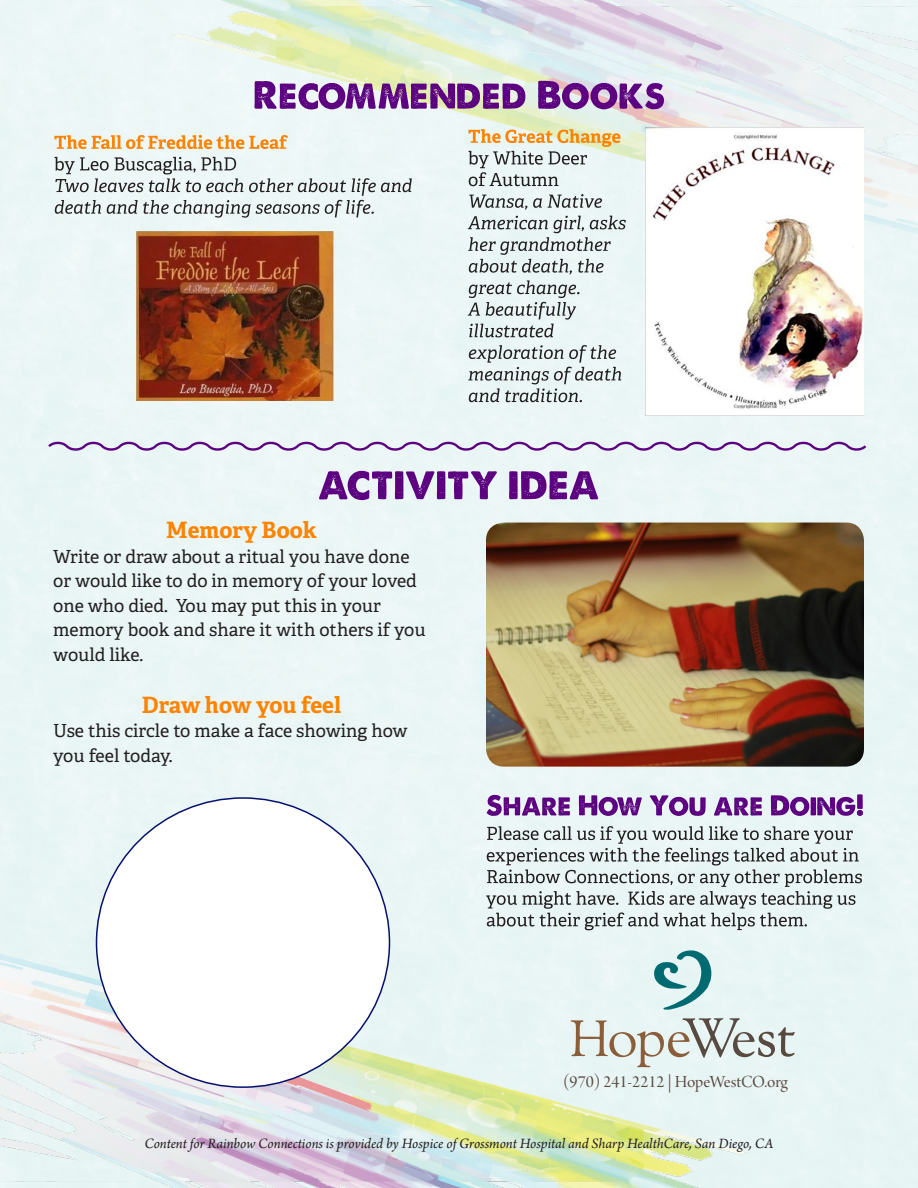
<style>
.page{position:relative;width:918px;height:1188px;background:#eaf6f6}
.page>*{position:absolute;margin:0;border:0;box-sizing:border-box;transform-origin:0 0}
.t1{font:700 22.5px "Adelle";color:#fd8400}
.t2{font:18px/24.6px "Adelle";color:#231f20}
.t3{font:18px "Arno Pro Display";color:#594a41}
.t4{font:italic 15px "Arno Pro";letter-spacing:-.005em;color:#231f20}
</style>
<div class="page">
<img style="left:0;top:953px;width:888px;height:235px">
<img style="left:32px;top:0;width:886px;height:235px">
<svg style="left:468px;top:345px;width:153px;height:57px;background:#c6cecf"></svg>
<svg style="left:468px;top:216px;width:158px;height:121px;background:#ccd5d5"></svg>
<svg style="left:469px;top:194px;width:133px;height:16px;background:#bcc4c4"></svg>
<svg style="left:468px;top:129px;width:152px;height:57px;background:#d8d5c3"></svg>
<svg style="left:54px;top:157px;width:358px;height:61px;background:#ced6d6"></svg>
<svg style="left:54px;top:135px;width:234px;height:14px;background:#f3c892"></svg>
<svg style="left:254px;top:81px;width:410px;height:28px;background:#9868a9"></svg>
<svg style="left:571px;top:1017px;width:224px;height:50px;background:#cfd4cf"></svg>
<svg style="left:653px;top:950px;width:60px;height:60px;background:#9ec8ca"></svg>
<svg style="left:46px;top:438px;width:823px;height:16px;background:#d3cee2"></svg>
<img style="left:486px;top:523px;width:378px;height:244px">
<svg style="left:486px;top:826px;width:376px;height:104px;background:#c7d0d0"></svg>
<svg style="left:487px;top:794px;width:376px;height:22px;background:#a57fbc"></svg>
<img style="left:136px;top:232px;width:198px;height:168px">
<img style="left:646px;top:127px;width:218px;height:288px">
<div style="left:97px;top:798px;width:292px;height:289px;background:#fff;border-radius:50%"></div>
<svg style="left:319px;top:471px;width:279px;height:29px;background:#a076b8"></svg>
<p class="t1" style="left:166px;top:514px;width:152px">Memory Book</p>
<p class="t2" style="left:53px;top:543px;width:374px">Write or draw about a ritual you have done or would like to do in memory of your loved one who died. You may put this in your memory book and share it with others if you would like.</p>
<p class="t1" style="left:142px;top:688px;width:201px">Draw how you feel</p>
<p class="t2" style="left:53px;top:718px;width:356px">Use this circle to make a face showing how you feel today.</p>
<p class="t3" style="left:563px;top:1072px;width:226px">(970) 241-2212 | HopeWestCO.org</p>
<p class="t4" style="left:144px;top:1134px;width:631px">Content for Rainbow Connections is provided by Hospice of Grossmont Hospital and Sharp HealthCare, San Diego, CA</p>
</div>
